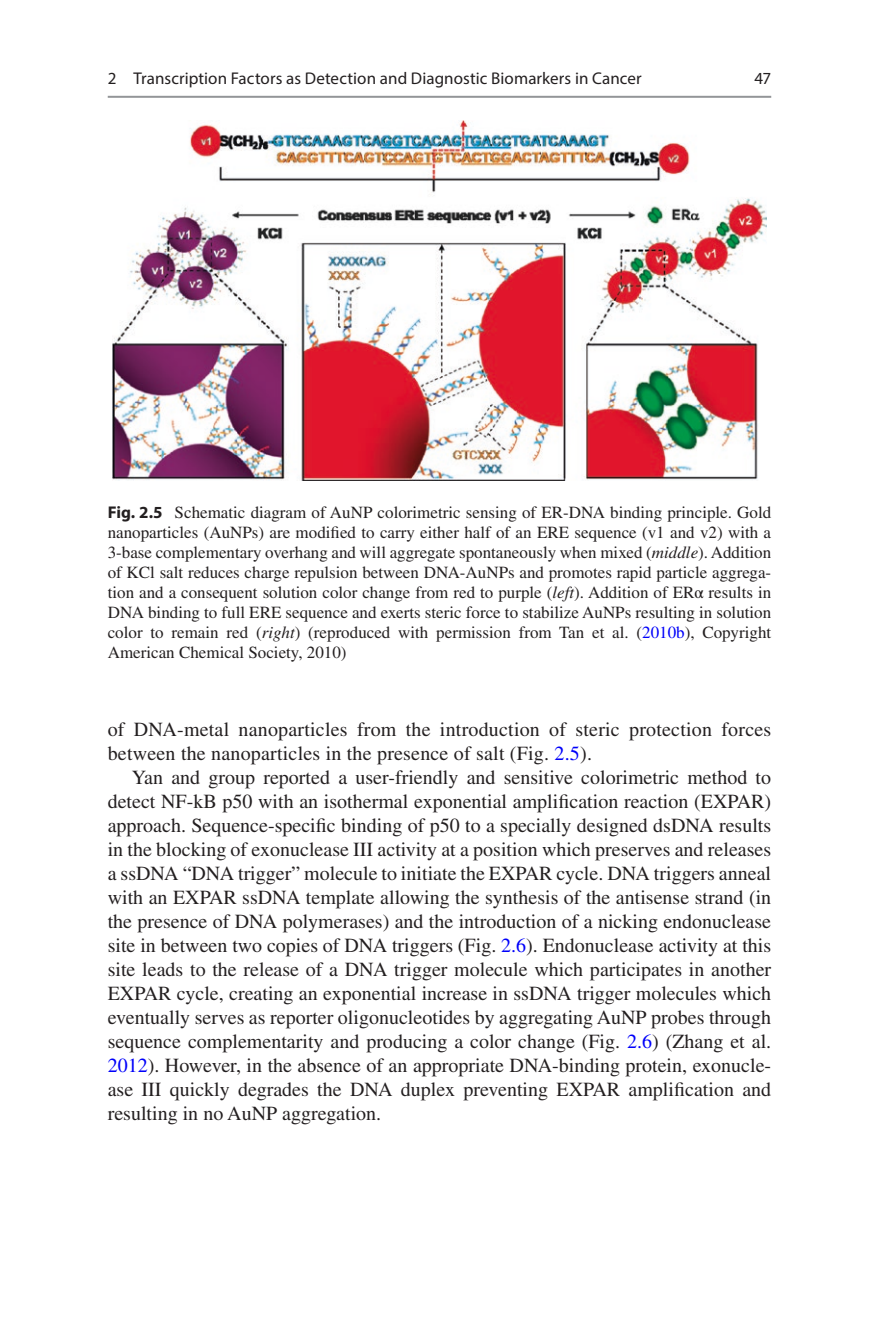
<style>
.page{position:relative;width:879px;height:1333px;background:#fff}
.page>*{position:absolute;margin:0;border:0;box-sizing:border-box;transform-origin:0 0}
.t1{font:20px/24px "Hxdwpb Times LT Std";letter-spacing:.01em;color:#231f20}
.t2{font:17px/20px "Hxdwpb Times LT Std";color:#231f20;text-align:justify}
.t3{font:17px "Xqxpsm Myriad Pro";letter-spacing:.005em;color:#231f20}
.s1{font-family:"Hddrkb Myriad Pro";font-weight:700}
.s2{font-family:"Rcxmkw Times LT Std";font-style:italic}
.s3{font-family:"Lnwklc STIX General"}
.s4{color:#0000fa}
</style>
<div class="page">
<img style="left:113px;top:121px;width:653px;height:359px">
<hr style="left:108px;top:96px;width:663px;height:2px;background:#939598">
<p class="t3" style="left:108px;top:68px;width:535px">2 Transcription Factors as Detection and Diagnostic Biomarkers in Cancer</p>
<p class="t3" style="left:754px;top:68px;width:18px">47</p>
<p class="t2" style="left:108px;top:502px;width:665px"><span class="s1">Fig. 2.5</span> Schematic diagram of AuNP colorimetric sensing of ER-DNA binding principle. Gold nanoparticles (AuNPs) are modified to carry either half of an ERE sequence (v1 and v2) with a 3-base complementary overhang and will aggregate spontaneously when mixed (<span class="s2">middle</span>). Addition of KCl salt reduces charge repulsion between DNA-AuNPs and promotes rapid particle aggrega&shy;tion and a consequent solution color change from red to purple (<span class="s2">left</span>). Addition of ER<span class="s3">α</span> results in DNA binding to full ERE sequence and exerts steric force to stabilize AuNPs resulting in solution color to remain red (<span class="s2">right</span>) (reproduced with permission from Tan et al. (<span class="s4">2010b</span>), Copyright American Chemical Society, 2010)</p>
<p class="t1" style="left:108px;top:717px;width:665px">of DNA-metal nanoparticles from the introduction of steric protection forces between the nanoparticles in the presence of salt (Fig. <span class="s4">2.5</span>).</p>
<p class="t1" style="left:108px;top:765px;width:665px;text-align:justify;text-indent:24px">Yan and group reported a user-friendly and sensitive colorimetric method to detect NF-kB p50 with an isothermal exponential amplification reaction (EXPAR) approach. Sequence-specific binding of p50 to a specially designed dsDNA results in the blocking of exonuclease III activity at a position which preserves and releases a ssDNA “DNA trigger” molecule to initiate the EXPAR cycle. DNA triggers anneal with an EXPAR ssDNA template allowing the synthesis of the antisense strand (in the presence of DNA polymerases) and the introduction of a nicking endonuclease site in between two copies of DNA triggers (Fig. <span class="s4">2.6</span>). Endonuclease activity at this site leads to the release of a DNA trigger molecule which participates in another EXPAR cycle, creating an exponential increase in ssDNA trigger molecules which eventually serves as reporter oligonucleotides by aggregating AuNP probes through sequence complementarity and producing a color change (Fig. <span class="s4">2.6</span>) (Zhang et al.<br><span class="s4">2012</span>). However, in the absence of an appropriate DNA-binding protein, exonucle&shy;ase III quickly degrades the DNA duplex preventing EXPAR amplification and resulting in no AuNP aggregation.</p>
</div>
